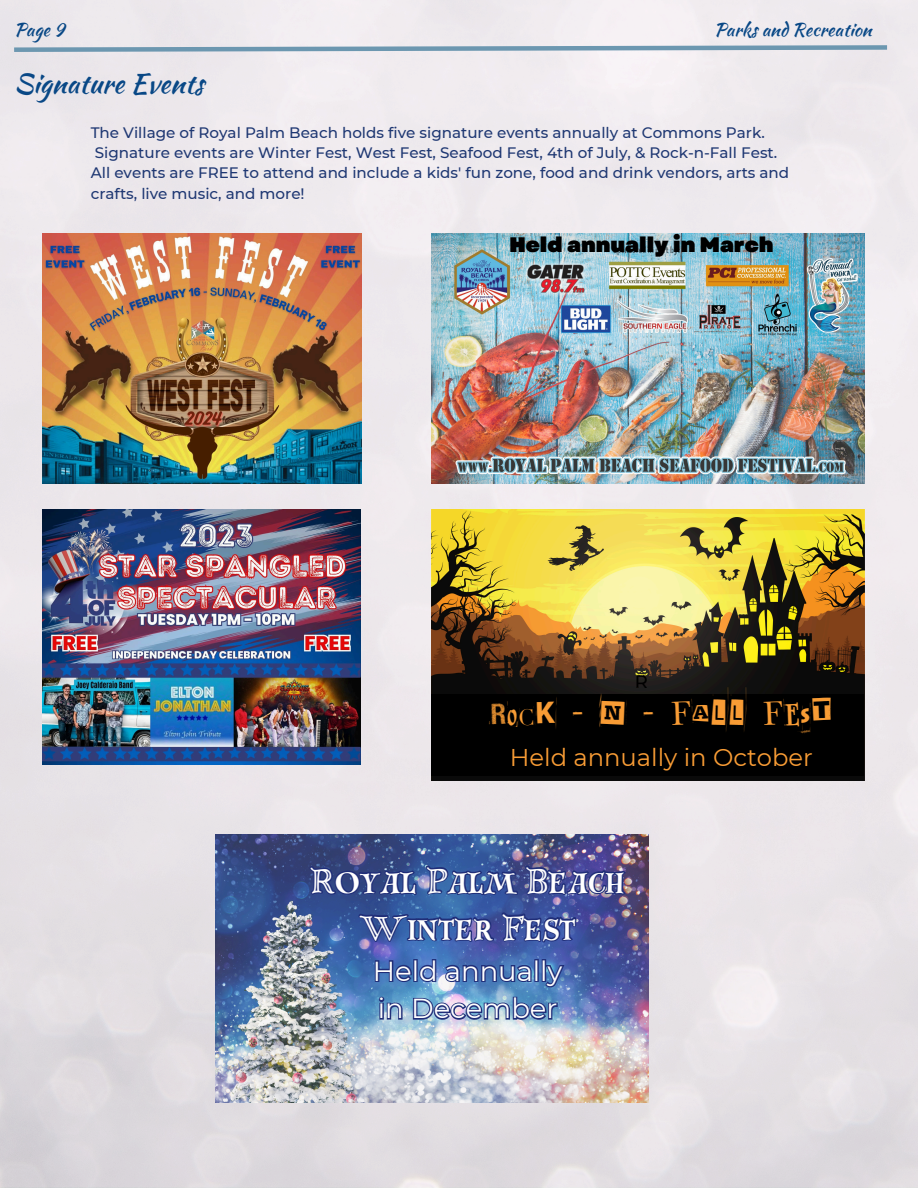
<style>
.page{position:relative;width:918px;height:1188px;background:#fff}
.page>*{position:absolute;margin:0;border:0;box-sizing:border-box;transform-origin:0 0}
.t1{font:33.45px/46.8px "Festive Roman";color:#fff;text-align:center}
.t2{font:31.8px "Drunken Hour";color:#f89c35}
.t3{font:27.45px/37.7px "Montserrat";color:#fff}
.t4{font:27.15px "Kaushan Script";color:#094886}
.t5{font:24.3px "Montserrat";color:#f89c35}
.t6{font:900 21px "Garet";color:#000}
.t7{font:18.15px "Kaushan Script";color:#094886}
.t8{font:500 18px "Montserrat";color:#000}
.t9{font:500 15.15px/20.2px "Montserrat";color:#1f3873}
</style>
<div class="page">
<div style="left:0;top:0;width:918px;height:1186px;background:linear-gradient(to bottom,#f2edf1,#e1dde1)"></div>
<svg style="left:10px;top:43px;width:882px;height:11px;background:#b9c8d5"></svg>
<img style="left:42px;top:234px;width:320px;height:250px">
<img style="left:431px;top:234px;width:434px;height:249px">
<img style="left:431px;top:509px;width:433px;height:272px">
<div style="left:431px;top:695px;width:433px;height:81px;background:#000"></div>
<img style="left:42px;top:509px;width:318px;height:256px">
<img style="left:215px;top:834px;width:433px;height:268px">
<svg style="left:309px;top:864px;width:318px;height:33px;background:#354689"></svg>
<svg style="left:357px;top:910px;width:221px;height:34px;background:#344b94"></svg>
<svg style="left:374px;top:958px;width:192px;height:31px;background:#4366a8"></svg>
<img style="left:377px;top:995px;width:182px;height:27px">
<h5 class="t7" style="left:14px;top:16px;width:52px">Page 9</h5>
<h5 class="t7" style="left:714px;top:16px;width:159px">Parks and Recreation</h5>
<p class="t4" style="left:14px;top:63px;width:191px">Signature Events</p>
<h2 class="t9" style="left:91px;top:122px;width:676px">The Village of Royal Palm Beach holds five signature events annually at Commons Park.</h2>
<p class="t9" style="left:95px;top:143px;width:684px">Signature events are Winter Fest, West Fest, Seafood Fest, 4th of July, &amp; Rock-n-Fall Fest.</p>
<p class="t9" style="left:91px;top:163px;width:700px">All events are FREE to attend and include a kids' fun zone, food and drink vendors, arts and crafts, live music, and more!</p>
<h4 class="t6" style="left:509px;top:230px;width:266px">Held annually in March</h4>
<p class="t8" style="left:635px;top:670px;width:15px">R</p>
<p class="t2" style="left:490px;top:701px;width:344px">ROCK - N - FALL FEST</p>
<p class="t5" style="left:510px;top:742px;width:305px">Held annually in October</p>
<p class="t1" style="left:311px;top:859px;width:315px">Royal Palm Beach<br>Winter Fest</p>
<p class="t3" style="left:373px;top:952px;width:191px">Held annually in December</p>
</div>
